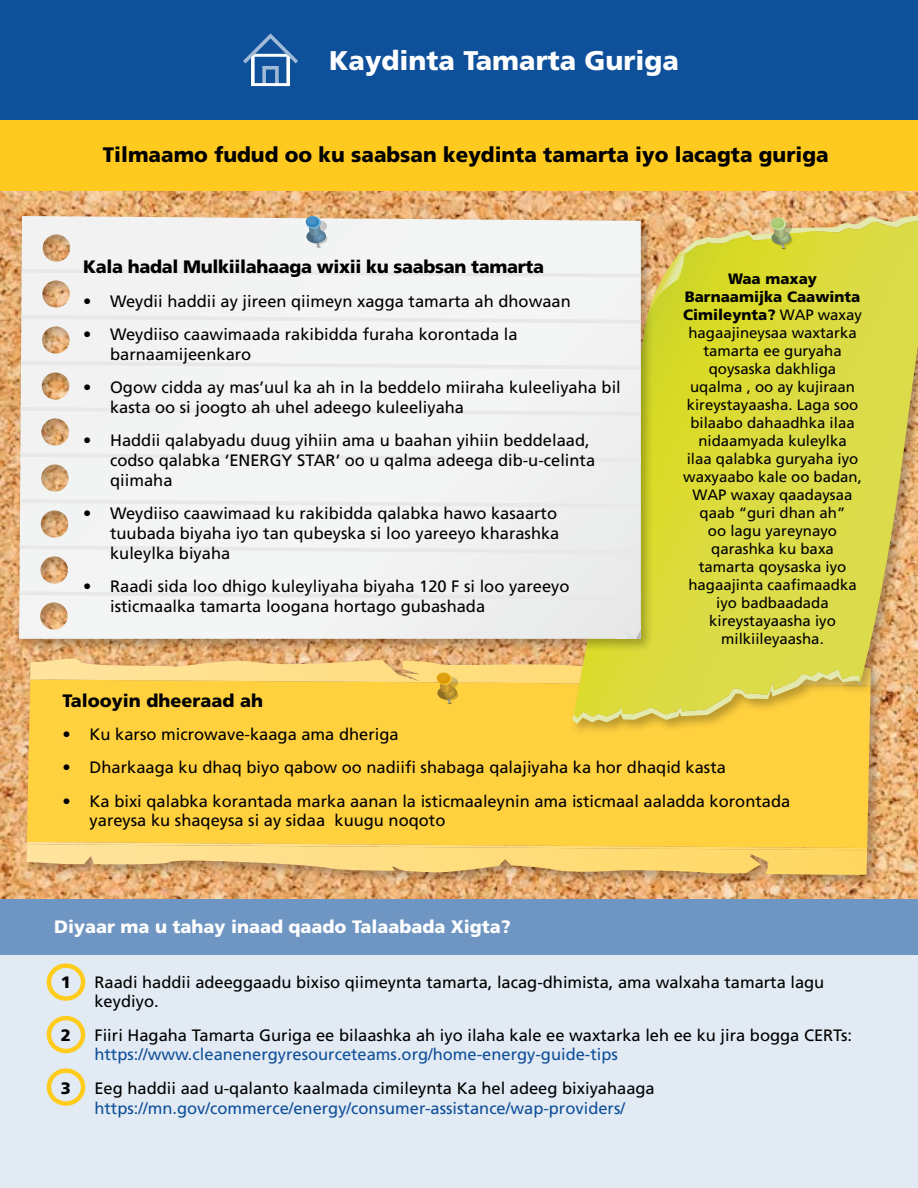
<style>
.page{position:relative;width:918px;height:1188px;background:#fff}
.page>*{position:absolute;margin:0;border:0;box-sizing:border-box;transform-origin:0 0}
.t1{font:900 27px "Frutiger LT Std";color:#fff}
.t2{font:900 21px "Frutiger LT Std";color:#000}
.t3{font:900 18px "Frutiger LT Std";letter-spacing:-.02em;color:#000}
.t4{font:900 18px "Frutiger LT Std";color:#fff}
.t5{font:900 18px "Frutiger LT Std";color:#000}
.t6{font:16.5px/19.8px "Frutiger LT Std";color:#000}
.t7{font:16.5px "Frutiger LT Std";color:#0f509a}
.t8{font:900 16.5px "Frutiger LT Std";color:#000}
.t9{font:15px/18px "Frutiger LT Std";color:#000;text-align:center}
.s1{font-weight:900}
</style>
<div class="page">
<img style="left:0;top:191px;width:918px;height:709px">
<div style="left:23px;top:655px;width:861px;height:233px;background:#000;opacity:.27"></div>
<div style="left:27px;top:754px;width:844px;height:94px;background:#ffd13f"></div>
<svg style="left:26px;top:842px;width:842px;height:33px;background:#f1cb71"></svg>
<div style="left:0;top:119px;width:918px;height:72px;background:#ffca1f"></div>
<div style="left:0;top:0;width:918px;height:119px;background:#0f509a"></div>
<svg style="left:243px;top:33px;width:55px;height:53px"></svg>
<svg style="left:19px;top:191px;width:899px;height:563px"></svg>
<div style="left:0;top:900px;width:918px;height:288px;background:#e2eaf3"></div>
<div style="left:0;top:900px;width:918px;height:55px;background:#6f96c2"></div>
<div style="left:47px;top:963px;width:38px;height:38px;border:4px solid #ffcb1c;border-radius:50%"></div>
<div style="left:47px;top:1016px;width:38px;height:37px;border:4px solid #ffcb1c;border-radius:50%"></div>
<div style="left:47px;top:1068px;width:38px;height:38px;border:4px solid #ffcb1c;border-radius:50%"></div>
<h1 class="t1" style="left:329px;top:44px;width:351px">Kaydinta Tamarta Guriga</h1>
<p class="t2" style="left:103px;top:142px;width:727px">Tilmaamo fudud oo ku saabsan keydinta tamarta iyo lacagta guriga</p>
<p class="t3" style="left:83px;top:256px;width:462px">Kala hadal Mulkiilahaaga wixii ku saabsan tamarta</p>
<p class="t6" style="left:83px;top:291px;width:489px">• Weydii haddii ay jireen qiimeyn xagga tamarta ah dhowaan</p>
<p class="t6" style="left:110px;top:324px;width:409px;text-indent:-27px">• Weydiiso caawimaada rakibidda furaha korontada la barnaamijeenkaro</p>
<p class="t6" style="left:110px;top:377px;width:512px;text-indent:-27px">• Ogow cidda ay mas’uul ka ah in la beddelo miiraha kuleeliyaha bil kasta oo si joogto ah uhel adeego kuleeliyaha</p>
<p class="t6" style="left:110px;top:430px;width:487px;text-indent:-27px">• Haddii qalabyadu duug yihiin ama u baahan yihiin beddelaad, codso qalabka ‘ENERGY STAR’ oo u qalma adeega dib-u-celinta qiimaha</p>
<p class="t6" style="left:110px;top:503px;width:451px;text-indent:-27px">• Weydiiso caawimaad ku rakibidda qalabka hawo kasaarto tuubada biyaha iyo tan qubeyska si loo yareeyo kharashka kuleylka biyaha</p>
<p class="t6" style="left:110px;top:576px;width:461px;text-indent:-27px">• Raadi sida loo dhigo kuleyliyaha biyaha 120 F si loo yareeyo isticmaalka tamarta loogana hortago gubashada</p>
<p class="t9" style="left:683px;top:270px;width:180px"><span class="s1">Waa maxay<br>Barnaamijka Caawinta<br>Cimileynta?</span> WAP waxay hagaajineysaa waxtarka tamarta ee guryaha qoysaska dakhliga uqalma , oo ay kujiraan kireystayaasha. Laga soo bilaabo dahaadhka ilaa nidaamyada kuleylka<br>ilaa qalabka guryaha iyo waxyaabo kale oo badan,<br>WAP waxay qaadaysaa qaab “guri dhan ah”<br>oo lagu yareynayo qarashka ku baxa tamarta qoysaska iyo hagaajinta caafimaadka iyo badbaadada kireystayaasha iyo milkiileyaasha.</p>
<p class="t5" style="left:63px;top:689px;width:202px">Talooyin dheeraad ah</p>
<p class="t6" style="left:63px;top:724px;width:338px">• Ku karso microwave-kaaga ama dheriga</p>
<p class="t6" style="left:63px;top:758px;width:665px">• Dharkaaga ku dhaq biyo qabow oo nadiifi shabaga qalajiyaha ka hor dhaqid kasta</p>
<p class="t6" style="left:90px;top:791px;width:702px;text-indent:-27px">• Ka bixi qalabka korantada marka aanan la isticmaaleynin ama isticmaal aaladda korontada yareysa ku shaqeysa si ay sidaa kuugu noqoto</p>
<p class="t4" style="left:54px;top:916px;width:458px">Diyaar ma u tahay inaad qaado Talaabada Xigta?</p>
<p class="t8" style="left:61px;top:972px;width:12px">1</p>
<p class="t6" style="left:94px;top:972px;width:731px">Raadi haddii adeeggaadu bixiso qiimeynta tamarta, lacag-dhimista, ama walxaha tamarta lagu keydiyo.</p>
<p class="t8" style="left:61px;top:1025px;width:12px">2</p>
<p class="t6" style="left:94px;top:1025px;width:759px">Fiiri Hagaha Tamarta Guriga ee bilaashka ah iyo ilaha kale ee waxtarka leh ee ku jira bogga CERTs:</p>
<p class="t7" style="left:94px;top:1045px;width:525px">https://www.cleanenergyresourceteams.org/home-energy-guide-tips</p>
<p class="t8" style="left:61px;top:1078px;width:12px">3</p>
<p class="t6" style="left:94px;top:1078px;width:562px">Eeg haddii aad u-qalanto kaalmada cimileynta Ka hel adeeg bixiyahaaga</p>
<p class="t7" style="left:94px;top:1098px;width:532px">https://mn.gov/commerce/energy/consumer-assistance/wap-providers/</p>
</div>
